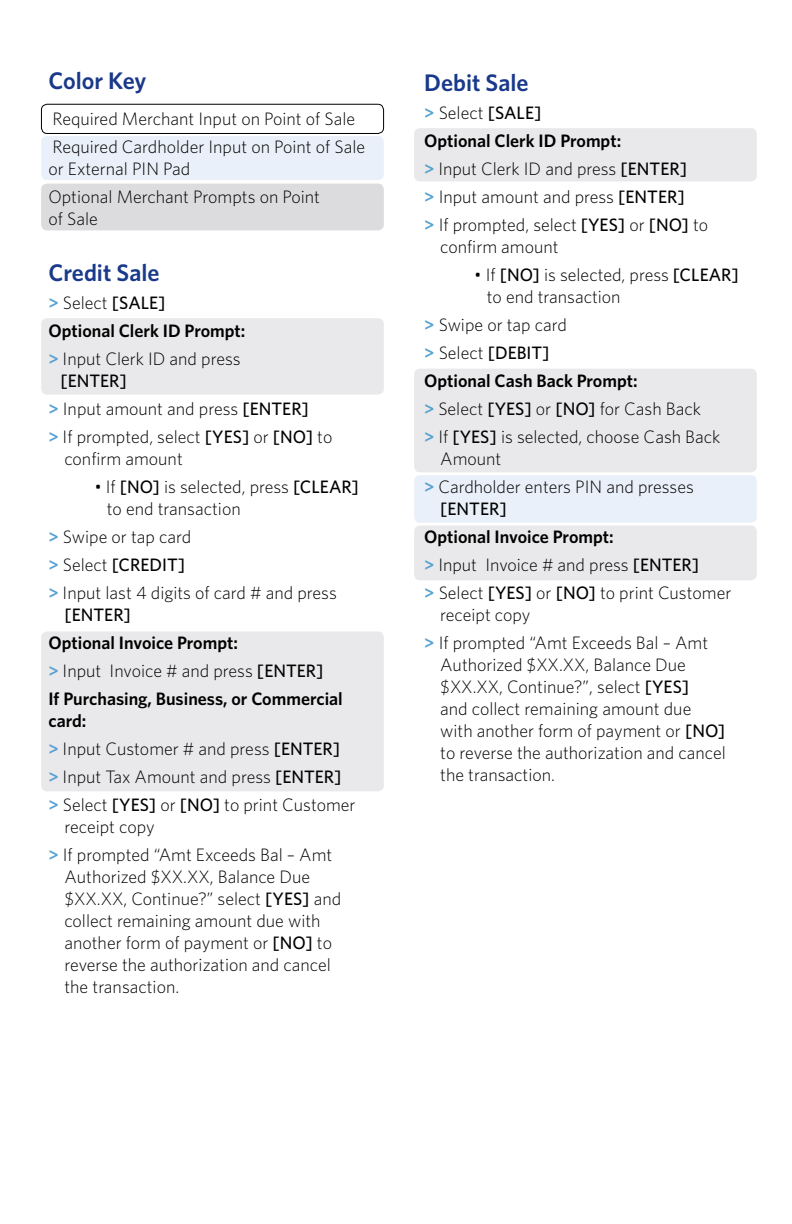
<style>
.page{position:relative;width:792px;height:1224px;background:#fff}
.page>*{position:absolute;margin:0;border:0;box-sizing:border-box;transform-origin:0 0}
.t1{font:600 24px "Whitney";color:#19398a}
.t2{font:600 24px "Whitney";letter-spacing:-.005em;color:#193889}
.t3{font:300 18px/28px "Whitney";color:#000}
.t4{font:600 18px/28px "Whitney";color:#000}
.t5{font:500 18px "Whitney";color:#000}
.s1{font-weight:600;color:#56a0d3}
.s2{font-weight:500}
.s3{font-weight:600}
.s4{color:#56a0d3}
.s5{font-weight:300}
</style>
<div class="page">
<div style="left:41px;top:318px;width:343px;height:77px;background:#e9e8ea;border-radius:6px"></div>
<div style="left:414px;top:526px;width:343px;height:54px;background:#e9e8ea;border-radius:6px"></div>
<div style="left:414px;top:128px;width:343px;height:53px;background:#e9e8ea;border-radius:6px"></div>
<div style="left:414px;top:369px;width:343px;height:103px;background:#e9e8ea;border-radius:6px"></div>
<div style="left:41px;top:632px;width:343px;height:159px;background:#e9e8ea;border-radius:6px"></div>
<div style="left:41px;top:136px;width:343px;height:44px;background:#eaf0f9;border-radius:6px"></div>
<div style="left:414px;top:475px;width:343px;height:48px;background:#eaf0f9;border-radius:6px"></div>
<div style="left:41px;top:184px;width:343px;height:46px;background:#dcdbdd;border-radius:6px"></div>
<div style="left:41px;top:104px;width:343px;height:30px;border:1px solid #000;border-radius:6px"></div>
<h1 class="t2" style="left:48px;top:66px;width:99px">Color Key</h1>
<p class="t3" style="left:53px;top:105px;width:314px">Required Merchant Input on Point of Sale<br>Required Cardholder Input on Point of Sale</p>
<p class="t3" style="left:48px;top:155px;width:273px">or External PIN Pad<br>Optional Merchant Prompts on Point</p>
<p class="t3" style="left:48px;top:205px;width:51px">of Sale</p>
<h1 class="t1" style="left:48px;top:258px;width:113px">Credit Sale</h1>
<p class="t3" style="left:48px;top:289px;width:198px"><span class="s1">&gt;</span> Select <span class="s2">[SALE]<br></span><span class="s3">Optional Clerk ID Prompt: </span><span class="s1">&gt;</span> Input Clerk ID and press</p>
<p class="t3" style="left:48px;top:367px;width:285px;text-indent:12px"><span class="s2">[ENTER]<br></span><span class="s1">&gt;</span> Input amount and press <span class="s2">[ENTER]<br></span><span class="s1">&gt;</span> If prompted, select <span class="s2">[YES]</span> or <span class="s2">[NO]</span> to</p>
<p class="t3" style="left:64px;top:445px;width:120px">confirm amount</p>
<p class="t3" style="left:107px;top:476px;width:254px;line-height:22px;text-indent:-12px">• If <span class="s2">[NO]</span> is selected, press <span class="s2">[CLEAR] </span>to end transaction</p>
<p class="t3" style="left:48px;top:523px;width:290px"><span class="s1">&gt;</span> Swipe or tap card<br><span class="s1">&gt;</span> Select <span class="s2">[CREDIT]<br></span><span class="s1">&gt;</span> Input last 4 digits of card # and press</p>
<p class="t5" style="left:64px;top:604px;width:68px">[ENTER]</p>
<p class="t4" style="left:48px;top:629px;width:296px">Optional Invoice Prompt:<br><span class="s4">&gt;</span> <span class="s5">Input Invoice # and press</span> <span class="s2">[ENTER]<br></span>If Purchasing, Business, or Commercial</p>
<p class="t3" style="left:48px;top:707px;width:309px"><span class="s3">card:<br></span><span class="s1">&gt;</span> Input Customer # and press <span class="s2">[ENTER]<br></span><span class="s1">&gt;</span> Input Tax Amount and press <span class="s2">[ENTER] </span><span class="s1">&gt;</span> Select <span class="s2">[YES]</span> or <span class="s2">[NO]</span> to print Customer</p>
<p class="t3" style="left:48px;top:813px;width:285px;text-indent:16px">receipt copy<br><span class="s1">&gt;</span> If prompted “Amt Exceeds Bal – Amt</p>
<p class="t3" style="left:64px;top:866px;width:278px;line-height:22px">Authorized $xx.xx, Balance Due $xx.xx, Continue?” select <span class="s2">[YES]</span> and collect remaining amount due with another form of payment or <span class="s2">[NO]</span> to reverse the authorization and cancel the transaction.</p>
<h1 class="t1" style="left:424px;top:68px;width:106px">Debit Sale</h1>
<p class="t3" style="left:424px;top:98px;width:286px"><span class="s1">&gt;</span> Select <span class="s2">[SALE]<br></span><span class="s3">Optional Clerk ID Prompt:<br></span><span class="s1">&gt;</span> Input Clerk ID and press <span class="s2">[ENTER]<br></span><span class="s1">&gt;</span> Input amount and press <span class="s2">[ENTER]<br></span><span class="s1">&gt;</span> If prompted, select <span class="s2">[YES]</span> or <span class="s2">[NO]</span> to</p>
<p class="t3" style="left:440px;top:232px;width:120px">confirm amount</p>
<p class="t3" style="left:487px;top:263px;width:253px;line-height:22px;text-indent:-13px">• If <span class="s2">[NO]</span> is selected, press <span class="s2">[CLEAR] </span>to end transaction</p>
<p class="t3" style="left:424px;top:310px;width:298px"><span class="s1">&gt;</span> Swipe or tap card<br><span class="s1">&gt;</span> Select <span class="s2">[DEBIT]<br></span><span class="s3">Optional Cash Back Prompt:<br></span><span class="s1">&gt;</span> Select <span class="s2">[YES]</span> or <span class="s2">[NO]</span> for Cash Back<br><span class="s1">&gt;</span> If <span class="s2">[YES]</span> is selected, choose Cash Back</p>
<p class="t3" style="left:424px;top:444px;width:271px;text-indent:16px">Amount<br><span class="s1">&gt;</span> Cardholder enters PIN and presses</p>
<p class="t5" style="left:440px;top:498px;width:68px">[ENTER]</p>
<p class="t3" style="left:424px;top:522px;width:309px"><span class="s3">Optional Invoice Prompt:<br></span><span class="s1">&gt;</span> Input Invoice # and press <span class="s2">[ENTER]<br></span><span class="s1">&gt;</span> Select <span class="s2">[YES]</span> or <span class="s2">[NO]</span> to print Customer</p>
<p class="t3" style="left:424px;top:600px;width:285px;text-indent:16px">receipt copy<br><span class="s1">&gt;</span> If prompted “Amt Exceeds Bal – Amt</p>
<p class="t3" style="left:440px;top:653px;width:287px;line-height:22px">Authorized $xx.xx, Balance Due $xx.xx, Continue?”, select <span class="s2">[YES]<br></span>and collect remaining amount due with another form of payment or <span class="s2">[NO] </span>to reverse the authorization and cancel the transaction.</p>
</div>
